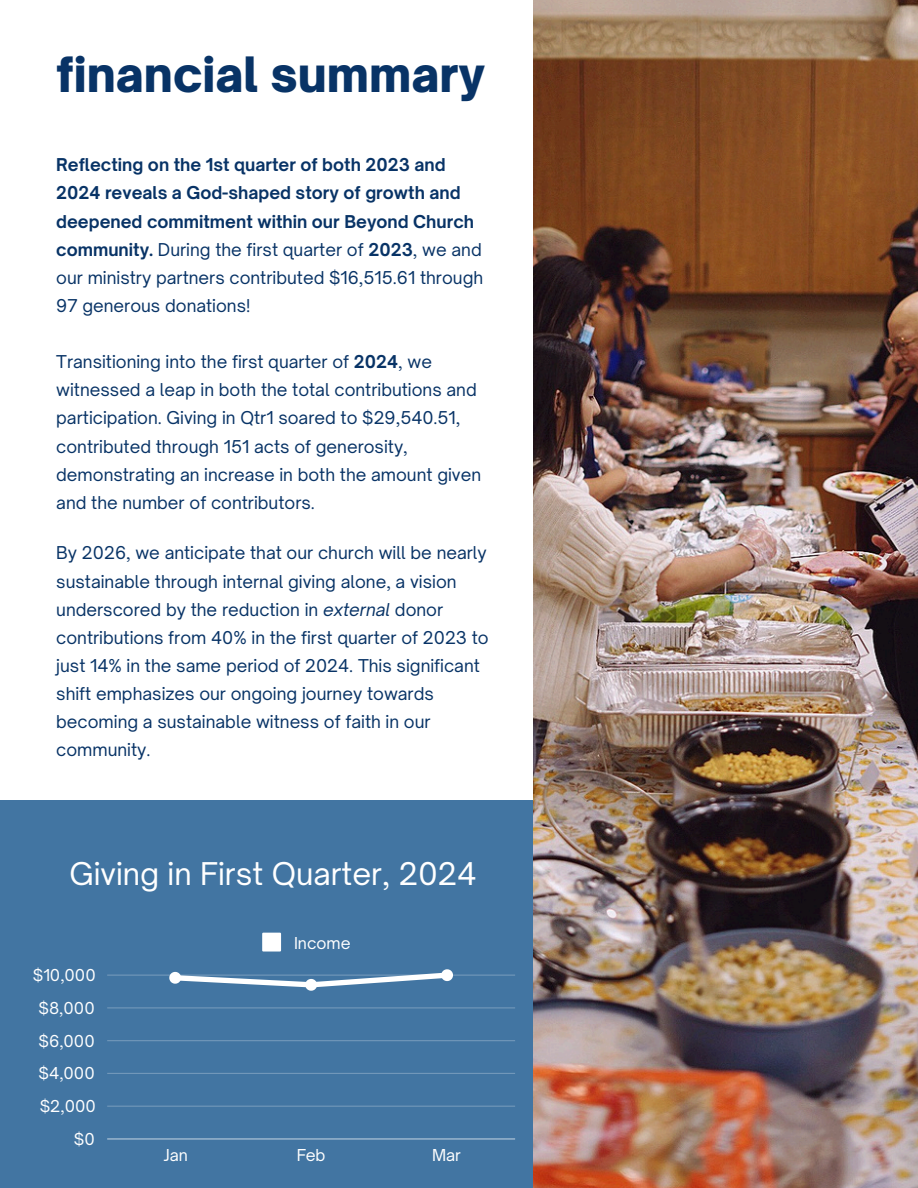
<style>
.page{position:relative;width:918px;height:1188px;background:#fff}
.page>*{position:absolute;margin:0;border:0;box-sizing:border-box;transform-origin:0 0}
.t1{font:900 46.65px "Open Sauce One";color:#083366}
.t2{font:30px "Open Sauce One";color:#fff}
.t3{font:16.95px/28.2px "Open Sauce One";color:#083366}
.t4{font:700 16.95px/28.2px "Open Sauce One";color:#083366}
.t5{font:15.75px "Open Sauce One";color:#fff}
.s1{font-weight:400}
.s2{font-weight:700}
.s3{font-style:italic}
</style>
<div class="page">
<div style="left:0;top:801px;width:533px;height:387px;background:#4275a2"></div>
<img style="left:534px;top:0;width:384px;height:1188px">
<svg style="left:262px;top:933px;width:19px;height:19px"></svg>
<hr style="left:107px;top:1138px;width:408px;height:2px;background:#7fa1c0">
<hr style="left:107px;top:1106px;width:408px;height:1px;background:#668fb3">
<hr style="left:107px;top:1073px;width:408px;height:1px;background:#7197b9">
<hr style="left:107px;top:1040px;width:408px;height:1px;background:#6d94b7">
<hr style="left:107px;top:1007px;width:408px;height:1px;background:#628cb2">
<hr style="left:107px;top:975px;width:408px;height:1px;background:#638db2">
<svg style="left:169px;top:969px;width:284px;height:22px"></svg>
<h1 class="t1" style="left:56px;top:45px;width:431px">financial summary</h1>
<p class="t4" style="left:56px;top:151px;width:428px">Reflecting on the 1st quarter of both 2023 and 2024 reveals a God-shaped story of growth and deepened commitment within our Beyond Church community. <span class="s1">During the first quarter of</span> 2023<span class="s1">, we and our ministry partners contributed $16,515.61 through 97 generous donations!</span></p>
<p class="t3" style="left:56px;top:348px;width:426px">Transitioning into the first quarter of <span class="s2">2024</span>, we witnessed a leap in both the total contributions and participation. Giving in Qtr1 soared to $29,540.51, contributed through 151 acts of generosity, demonstrating an increase in both the amount given and the number of contributors.</p>
<p class="t3" style="left:56px;top:539px;width:434px">By 2026, we anticipate that our church will be nearly sustainable through internal giving alone, a vision underscored by the reduction in <span class="s3">external</span> donor contributions from 40% in the first quarter of 2023 to just 14% in the same period of 2024. This significant shift emphasizes our ongoing journey towards becoming a sustainable witness of faith in our community.</p>
<p class="t2" style="left:70px;top:855px;width:409px">Giving in First Quarter, 2024</p>
<p class="t5" style="left:33px;top:965px;width:64px">$10,000</p>
<p class="t5" style="left:38px;top:998px;width:58px">$8,000</p>
<p class="t5" style="left:38px;top:1031px;width:58px">$6,000</p>
<p class="t5" style="left:38px;top:1064px;width:58px">$4,000</p>
<p class="t5" style="left:40px;top:1096px;width:58px">$2,000</p>
<p class="t5" style="left:74px;top:1129px;width:22px">$0</p>
<p class="t5" style="left:294px;top:933px;width:58px">Income</p>
<p class="t5" style="left:164px;top:1145px;width:26px">Jan</p>
<p class="t5" style="left:297px;top:1145px;width:30px">Feb</p>
<p class="t5" style="left:432px;top:1145px;width:30px">Mar</p>
</div>
